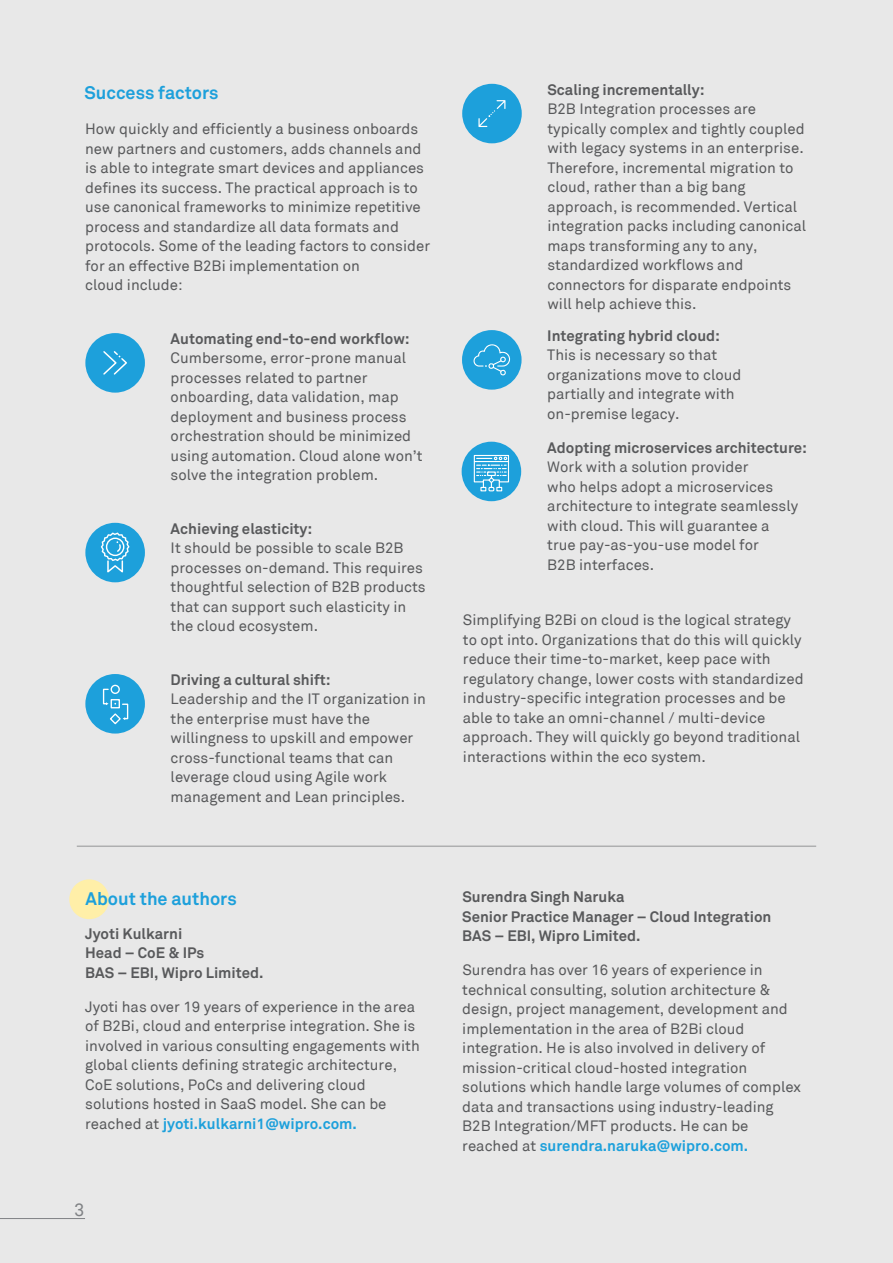
<style>
.page{position:relative;width:893px;height:1263px;background:#e8e8e8}
.page>*{position:absolute;margin:0;border:0;box-sizing:border-box;transform-origin:0 0}
.t1{font:700 18px "Akkurat";color:#1da0db}
.t2{font:18px "Akkurat Mono";color:#808285}
.t3{font:15px/19.5px "Akkurat";color:#58595b}
.t4{font:700 15px/19.5px "Akkurat";color:#58595b}
.s1{font-weight:700;color:#1da0db}
</style>
<div class="page">
<div style="left:69px;top:879px;width:40px;height:40px;background:#ffefa8;border-radius:50%"></div>
<hr style="left:0;top:1218px;width:85px;height:1px;background:#808285">
<div style="left:85px;top:333px;width:60px;height:60px;background:#1da0db;border-radius:50%"></div>
<div style="left:85px;top:523px;width:60px;height:59px;background:#1da0db;border-radius:50%"></div>
<div style="left:85px;top:674px;width:60px;height:59px;background:#1da0db;border-radius:50%"></div>
<div style="left:462px;top:330px;width:60px;height:60px;background:#1da0db;border-radius:50%"></div>
<svg style="left:473px;top:344px;width:37px;height:31px"></svg>
<div style="left:462px;top:442px;width:59px;height:59px;background:#1da0db;border-radius:50%"></div>
<svg style="left:103px;top:351px;width:24px;height:24px"></svg>
<svg style="left:101px;top:532px;width:28px;height:41px"></svg>
<div style="left:111px;top:685px;width:9px;height:9px;border:1px solid #fff;border-radius:50%"></div>
<svg style="left:102px;top:688px;width:27px;height:37px"></svg>
<svg style="left:473px;top:454px;width:37px;height:37px"></svg>
<div style="left:462px;top:84px;width:60px;height:59px;background:#1da0db;border-radius:50%"></div>
<svg style="left:478px;top:100px;width:27px;height:27px"></svg>
<hr style="left:77px;top:845px;width:739px;height:2px;background:#58595b">
<p class="t1" style="left:85px;top:81px;width:136px">Success factors</p>
<p class="t3" style="left:85px;top:119px;width:346px">How quickly and efficiently a business onboards new partners and customers, adds channels and is able to integrate smart devices and appliances defines its success. The practical approach is to use canonical frameworks to minimize repetitive process and standardize all data formats and protocols. Some of the leading factors to consider for an effective B2Bi implementation on<br>cloud include:</p>
<p class="t4" style="left:171px;top:329px;width:241px">Automating end-to-end workflow:</p>
<p class="t3" style="left:171px;top:349px;width:253px">Cumbersome, error-prone manual processes related to partner onboarding, data validation, map deployment and business process orchestration should be minimized using automation. Cloud alone won’t solve the integration problem.</p>
<p class="t4" style="left:171px;top:519px;width:143px">Achieving elasticity:</p>
<p class="t3" style="left:171px;top:538px;width:257px">It should be possible to scale B2B processes on-demand. This requires thoughtful selection of B2B products that can support such elasticity in the cloud ecosystem.</p>
<p class="t4" style="left:171px;top:670px;width:161px">Driving a cultural shift:</p>
<p class="t3" style="left:171px;top:690px;width:257px">Leadership and the IT organization in the enterprise must have the willingness to upskill and empower cross-functional teams that can leverage cloud using Agile work management and Lean principles.</p>
<p class="t4" style="left:547px;top:80px;width:159px">Scaling incrementally:</p>
<p class="t3" style="left:547px;top:100px;width:260px">B2B Integration processes are typically complex and tightly coupled with legacy systems in an enterprise.<br>Therefore, incremental migration to cloud, rather than a big bang approach, is recommended. Vertical integration packs including canonical maps transforming any to any, standardized workflows and connectors for disparate endpoints will help achieve this.</p>
<p class="t4" style="left:547px;top:326px;width:174px">Integrating hybrid cloud:</p>
<p class="t3" style="left:547px;top:346px;width:196px">This is necessary so that organizations move to cloud partially and integrate with on-premise legacy.</p>
<p class="t4" style="left:547px;top:438px;width:261px">Adopting microservices architecture:</p>
<p class="t3" style="left:547px;top:457px;width:252px">Work with a solution provider<br>who helps adopt a microservices architecture to integrate seamlessly with cloud. This will guarantee a true pay-as-you-use model for<br>B2B interfaces.</p>
<p class="t3" style="left:463px;top:610px;width:342px">Simplifying B2Bi on cloud is the logical strategy to opt into. Organizations that do this will quickly reduce their time-to-market, keep pace with regulatory change, lower costs with standardized industry-specific integration processes and be able to take an omni-channel / multi-device approach. They will quickly go beyond traditional interactions within the eco system.</p>
<p class="t1" style="left:86px;top:887px;width:153px">About the authors</p>
<p class="t4" style="left:85px;top:924px;width:180px">Jyoti Kulkarni<br>Head – CoE &amp; IPs<br>BAS – EBI, Wipro Limited.</p>
<p class="t3" style="left:85px;top:997px;width:336px">Jyoti has over 19 years of experience in the area of B2Bi, cloud and enterprise integration. She is involved in various consulting engagements with global clients defining strategic architecture, CoE solutions, PoCs and delivering cloud solutions hosted in SaaS model. She can be reached at <span class="s1">jyoti.kulkarni1@wipro.com.</span></p>
<p class="t2" style="left:74px;top:1199px;width:13px">3</p>
<p class="t4" style="left:462px;top:887px;width:311px">Surendra Singh Naruka<br>Senior Practice Manager – Cloud Integration<br>BAS – EBI, Wipro Limited.</p>
<p class="t3" style="left:462px;top:961px;width:340px">Surendra has over 16 years of experience in technical consulting, solution architecture &amp; design, project management, development and implementation in the area of B2Bi cloud integration. He is also involved in delivery of mission-critical cloud-hosted integration solutions which handle large volumes of complex data and transactions using industry-leading B2B Integration/MFT products. He can be reached at <span class="s1">surendra.naruka@wipro.com.</span></p>
</div>
